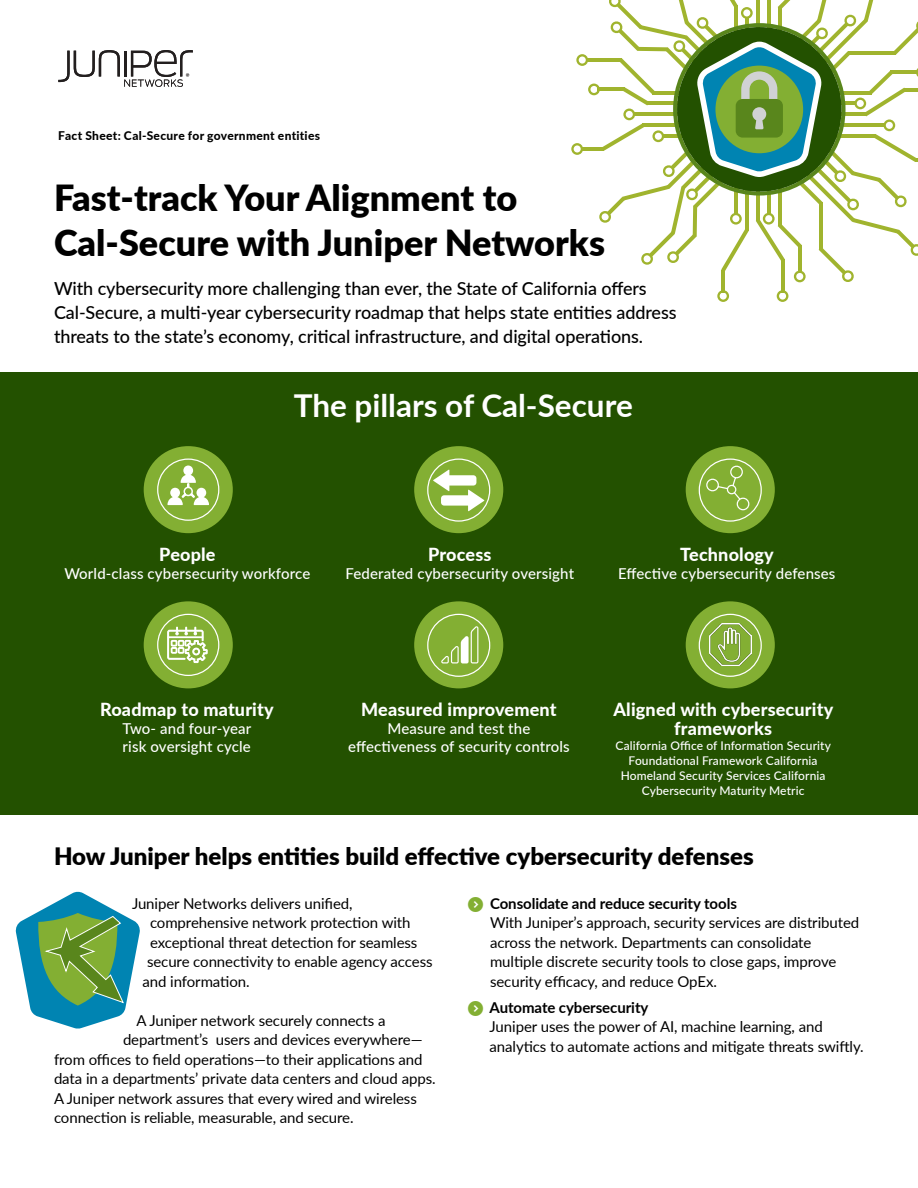
<style>
.page{position:relative;width:918px;height:1188px;background:#fff}
.page>*{position:absolute;margin:0;border:0;box-sizing:border-box;transform-origin:0 0}
.t1{font:900 36px/45px "Lato";color:#000}
.t2{font:700 31.5px "Lato";color:#fff}
.t3{font:900 24px "Lato";color:#000}
.t4{font:500 18px/24px "Lato";letter-spacing:-.005em;color:#000}
.t5{font:800 18px/19.5px "Lato";letter-spacing:.01em;color:#fff;text-align:center}
.t6{font:15px/19.5px "Lato";letter-spacing:-.005em;color:#000}
.t7{font:500 15px/18px "Lato";letter-spacing:.01em;color:#fff}
.t8{font:500 12px/15px "Lato";letter-spacing:.01em;color:#fff;text-align:center}
.Cover_Title{font:800 12px "Lato";letter-spacing:.025em;color:#000}
.s1{font-weight:700}
</style>
<div class="page">
<div style="left:0;top:372px;width:918px;height:443px;background:#235100"></div>
<div style="left:144px;top:446px;width:89px;height:87px;background:#83af33;border-radius:50%"></div>
<svg style="left:167px;top:466px;width:42px;height:39px"></svg>
<div style="left:157px;top:459px;width:62px;height:62px;border:1px solid #fff;border-radius:50%"></div>
<div style="left:144px;top:601px;width:89px;height:87px;background:#83af33;border-radius:50%"></div>
<div style="left:157px;top:614px;width:62px;height:62px;border:1px solid #fff;border-radius:50%"></div>
<div style="left:414px;top:446px;width:89px;height:87px;background:#83af33;border-radius:50%"></div>
<div style="left:427px;top:459px;width:63px;height:63px;border:1px solid #fff;border-radius:50%"></div>
<svg style="left:433px;top:470px;width:51px;height:41px"></svg>
<div style="left:414px;top:601px;width:89px;height:87px;background:#83af33;border-radius:50%"></div>
<div style="left:427px;top:614px;width:63px;height:63px;border:1px solid #fff;border-radius:50%"></div>
<div style="left:686px;top:446px;width:89px;height:87px;background:#83af33;border-radius:50%"></div>
<svg style="left:706px;top:465px;width:44px;height:46px"></svg>
<div style="left:699px;top:459px;width:63px;height:63px;border:1px solid #fff;border-radius:50%"></div>
<div style="left:686px;top:601px;width:89px;height:87px;background:#83af33;border-radius:50%"></div>
<div style="left:699px;top:614px;width:63px;height:63px;border:1px solid #fff;border-radius:50%"></div>
<hr style="left:781px;top:259px;width:4px;height:34px;background:#a0b42e">
<svg style="left:777px;top:290px;width:11px;height:12px"></svg>
<hr style="left:721px;top:270px;width:4px;height:22px;background:#a0b42e">
<svg style="left:717px;top:290px;width:12px;height:12px"></svg>
<svg style="left:571px;top:0;width:347px;height:283px"></svg>
<svg style="left:58px;top:50px;width:135px;height:37px"></svg>
<svg style="left:167px;top:627px;width:41px;height:36px"></svg>
<svg style="left:441px;top:626px;width:37px;height:37px"></svg>
<img style="left:709px;top:624px;width:42px;height:42px">
<svg style="left:15px;top:891px;width:125px;height:138px"></svg>
<p class="Cover_Title" style="left:58px;top:126px;width:263px">Fact Sheet: Cal-Secure for government entities</p>
<p class="t1" style="left:54px;top:174px;width:553px">Fast-track Your Alignment to<br>Cal-Secure with Juniper Networks</p>
<p class="t4" style="left:54px;top:276px;width:624px">With cybersecurity more challenging than ever, the State of California offers<br>Cal-Secure, a multi-year cybersecurity roadmap that helps state entities address threats to the state’s economy, critical infrastructure, and digital operations.</p>
<p class="t2" style="left:294px;top:382px;width:341px">The pillars of Cal-Secure</p>
<p class="t5" style="left:159px;top:543px;width:58px">People</p>
<p class="t7" style="left:64px;top:563px;width:247px">World-class cybersecurity workforce</p>
<p class="t5" style="left:428px;top:543px;width:65px">Process</p>
<p class="t7" style="left:345px;top:563px;width:230px">Federated cybersecurity oversight</p>
<p class="t5" style="left:680px;top:543px;width:95px">Technology</p>
<p class="t7" style="left:618px;top:563px;width:219px">Effective cybersecurity defenses</p>
<p class="t5" style="left:100px;top:699px;width:175px">Roadmap to maturity</p>
<p class="t7" style="left:122px;top:719px;width:131px">Two- and four-year risk oversight cycle</p>
<p class="t5" style="left:361px;top:699px;width:197px">Measured improvement</p>
<p class="t7" style="left:348px;top:719px;width:223px;text-align:center">Measure and test the effectiveness of security controls</p>
<p class="t5" style="left:613px;top:699px;width:221px">Aligned with cybersecurity frameworks</p>
<p class="t8" style="left:616px;top:738px;width:217px">California Office of Information Security Foundational Framework California Homeland Security Services California Cybersecurity Maturity Metric</p>
<p class="t3" style="left:54px;top:838px;width:701px">How Juniper helps entities build effective cybersecurity defenses</p>
<p class="t6" style="left:132px;top:893px;width:222px">Juniper Networks delivers unified,</p>
<p class="t6" style="left:150px;top:912px;width:262px">comprehensive network protection with</p>
<p class="t6" style="left:150px;top:932px;width:269px">exceptional threat detection for seamless</p>
<p class="t6" style="left:147px;top:951px;width:287px">secure connectivity to enable agency access</p>
<p class="t6" style="left:142px;top:971px;width:109px">and information.</p>
<p class="t6" style="left:136px;top:1010px;width:251px">A Juniper network securely connects a</p>
<p class="t6" style="left:123px;top:1029px;width:301px">department’s users and devices everywhere—</p>
<p class="t6" style="left:54px;top:1049px;width:370px">from offices to field operations—to their applications and</p>
<p class="t6" style="left:54px;top:1068px;width:383px">data in a departments’ private data centers and cloud apps.</p>
<p class="t6" style="left:54px;top:1088px;width:364px">A Juniper network assures that every wired and wireless</p>
<p class="t6" style="left:54px;top:1107px;width:301px">connection is reliable, measurable, and secure.</p>
<p class="t6" style="left:490px;top:893px;width:371px"><span class="s1">Consolidate and reduce security tools<br></span>With Juniper’s approach, security services are distributed across the network. Departments can consolidate multiple discrete security tools to close gaps, improve security efficacy, and reduce OpEx.</p>
<p class="t6" style="left:490px;top:997px;width:376px"><span class="s1">Automate cybersecurity<br></span>Juniper uses the power of AI, machine learning, and analytics to automate actions and mitigate threats swiftly.</p>
</div>
